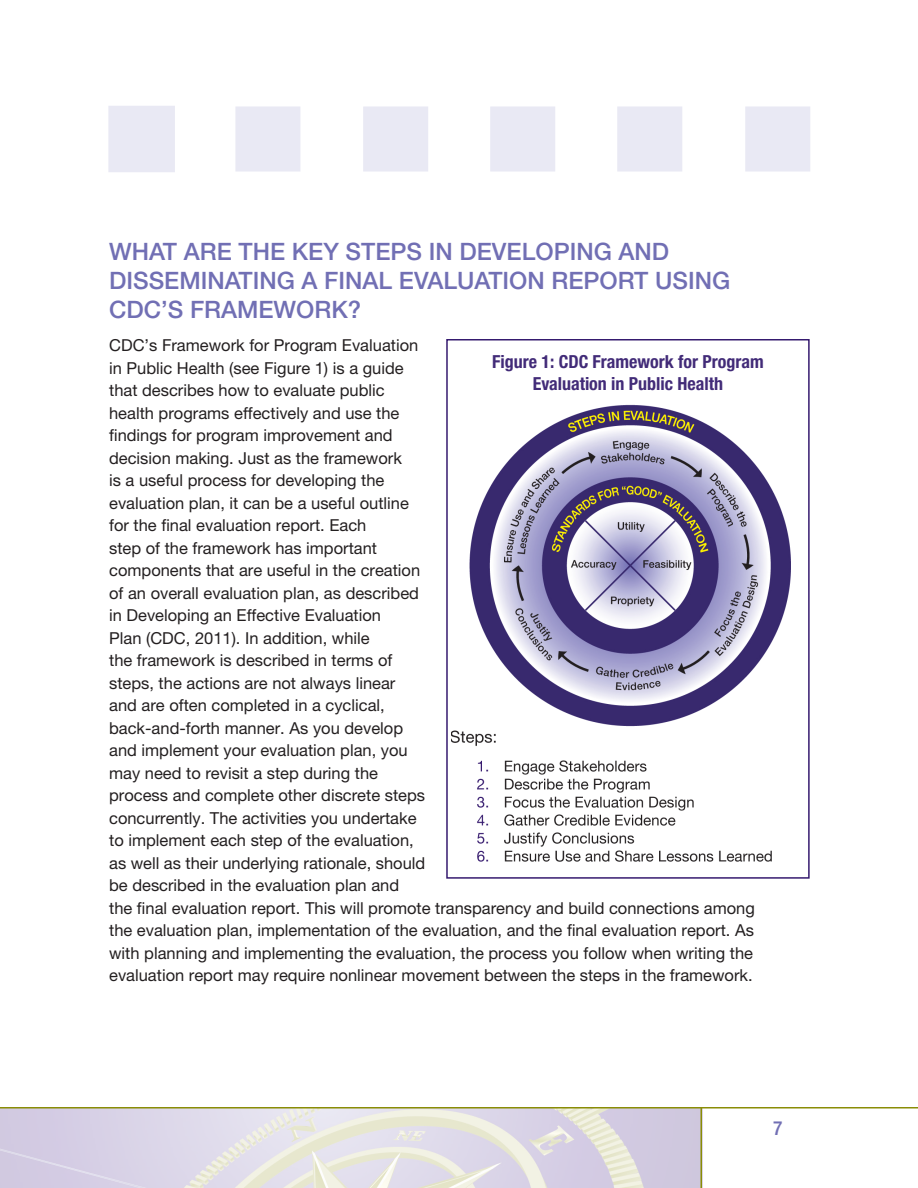
<style>
.page{position:relative;width:918px;height:1188px;background:#fff}
.page>*{position:absolute;margin:0;border:0;box-sizing:border-box;transform-origin:0 0}
.t1{font:500 24px/28.8px "Helvetica Neue LT Pro";color:#716fb4}
.t2{font:500 condensed 19.5px "Helvetica Neue";color:#716fb4}
.Figure_Heading{font:700 condensed 18px/22.5px "Helvetica Neue LT Pro";color:#422b78;text-align:center}
.Body_Text{font:16.5px/22.5px "Helvetica Neue LT Pro";color:#231f20}
</style>
<div class="page">
<img style="left:0;top:1108px;width:700px;height:80px">
<hr style="left:0;top:1107px;width:918px;height:1px;background:#8a8d06">
<hr style="left:700px;top:1107px;width:2px;height:81px;background:#8a8d06">
<div style="left:108px;top:106px;width:67px;height:66px;background:#e9e9f4"></div>
<div style="left:235px;top:106px;width:65px;height:66px;background:#e9e9f4"></div>
<div style="left:363px;top:106px;width:65px;height:66px;background:#e9e9f4"></div>
<div style="left:490px;top:106px;width:65px;height:66px;background:#e9e9f4"></div>
<div style="left:617px;top:106px;width:65px;height:66px;background:#e9e9f4"></div>
<div style="left:745px;top:106px;width:65px;height:66px;background:#e9e9f4"></div>
<div style="left:446px;top:339px;width:364px;height:540px;border:2px solid #351a6f"></div>
<img style="left:452px;top:404px;width:339px;height:458px">
<h1 class="t1" style="left:109px;top:237px;width:623px">WHAT ARE THE KEY STEPS IN DEVELOPING AND<br>DISSEMINATING A FINAL EVALUATION REPORT USING<br>CDC’S FRAMEWORK?</h1>
<p class="Body_Text" style="left:109px;top:334px;width:647px">CDC’s Framework for Program Evaluation<br>in Public Health (see Figure 1) is a guide<br>that describes how to evaluate public<br>health programs effectively and use the<br>findings for program improvement and<br>decision making. Just as the framework<br>is a useful process for developing the<br>evaluation plan, it can be a useful outline<br>for the final evaluation report. Each<br>step of the framework has important<br>components that are useful in the creation<br>of an overall evaluation plan, as described<br>in Developing an Effective Evaluation<br>Plan (CDC, 2011). In addition, while<br>the framework is described in terms of<br>steps, the actions are not always linear<br>and are often completed in a cyclical,<br>back-and-forth manner. As you develop<br>and implement your evaluation plan, you<br>may need to revisit a step during the<br>process and complete other discrete steps<br>concurrently. The activities you undertake<br>to implement each step of the evaluation,<br>as well as their underlying rationale, should<br>be described in the evaluation plan and<br>the final evaluation report. This will promote transparency and build connections among the evaluation plan, implementation of the evaluation, and the final evaluation report. As with planning and implementing the evaluation, the process you follow when writing the evaluation report may require nonlinear movement between the steps in the framework.</p>
<p class="Figure_Heading" style="left:492px;top:350px;width:273px">Figure 1: CDC Framework for Program<br>Evaluation in Public Health</p>
<p class="t2" style="left:773px;top:1116px;width:11px">7</p>
</div>
